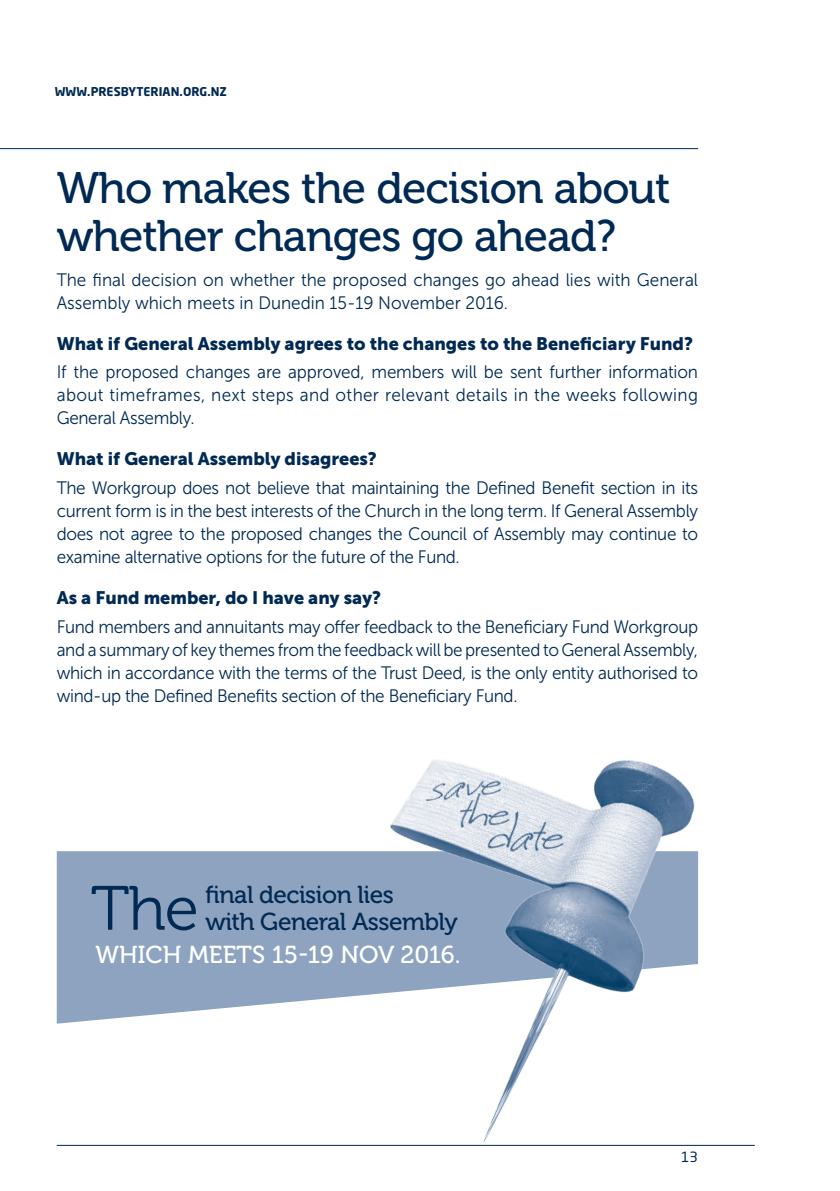
<style>
.page{position:relative;width:840px;height:1191px;background:#fff}
.page>*{position:absolute;margin:0;border:0;box-sizing:border-box;transform-origin:0 0}
.CFC_Heading_H1_Blue{font:62.4px "Museo 300";color:#002953}
.CFC_Heading_H1_Blue-2{font:44px/48px "Museo 500";letter-spacing:-.02em;color:#002953}
.CFC_Heading_H1_Blue-3{font:24.4px/26.6px "Museo 500";letter-spacing:-.02em;color:#002953}
.CFC_Heading_H1_Blue-4{font:24.4px "Museo 500";color:#fff}
.CFC_Body_Text_NORMAL{font:18px/23px "Museo Sans 300";color:#002953;text-align:justify;scale:.95 1}
.CFC_Heading_H2_Blue{font:18px "Museo Sans 900";color:#002953}
.t1{font:14px "Neo Sans Std";color:#002953}
.t2{font:700 12px "Neo Sans Std";letter-spacing:.01em;color:#002953}
</style>
<div class="page">
<div style="left:57px;top:851px;width:184px;height:172px;background:#8ea3bf"></div>
<img style="left:241px;top:760px;width:514px;height:386px">
<hr style="left:57px;top:1145px;width:697px;height:1px;background:#002953">
<hr style="left:0;top:148px;width:697px;height:1px;background:#002953">
<p class="t2" style="left:55px;top:83px;width:173px">WWW.PRESBYTERIAN.ORG.NZ</p>
<p class="CFC_Heading_H1_Blue-2" style="left:57px;top:165px;width:615px">Who makes the decision about whether changes go ahead?</p>
<p class="CFC_Body_Text_NORMAL" style="left:57px;top:268px;width:676px">The final decision on whether the proposed changes go ahead lies with General<br>Assembly which meets in Dunedin 15-19 November 2016.</p>
<p class="CFC_Heading_H2_Blue" style="left:57px;top:333px;width:637px">What if General Assembly agrees to the changes to the Beneficiary Fund?</p>
<p class="CFC_Body_Text_NORMAL" style="left:57px;top:361px;width:676px">If the proposed changes are approved, members will be sent further information about timeframes, next steps and other relevant details in the weeks following General Assembly.</p>
<p class="CFC_Heading_H2_Blue" style="left:57px;top:449px;width:321px">What if General Assembly disagrees?</p>
<p class="CFC_Body_Text_NORMAL" style="left:57px;top:476px;width:676px">The Workgroup does not believe that maintaining the Defined Benefit section in its current form is in the best interests of the Church in the long term. If General Assembly does not agree to the proposed changes the Council of Assembly may continue to examine alternative options for the future of the Fund.</p>
<p class="CFC_Heading_H2_Blue" style="left:57px;top:587px;width:326px">As a Fund member, do I have any say?</p>
<p class="CFC_Body_Text_NORMAL" style="left:57px;top:615px;width:676px">Fund members and annuitants may offer feedback to the Beneficiary Fund Workgroup and a summary of key themes from the feedback will be presented to General Assembly, which in accordance with the terms of the Trust Deed, is the only entity authorised to wind-up the Defined Benefits section of the Beneficiary Fund.</p>
<p class="CFC_Heading_H1_Blue" style="left:91px;top:874px;width:109px">The</p>
<p class="CFC_Heading_H1_Blue-3" style="left:205px;top:881px;width:254px">final decision lies<br>with General Assembly</p>
<p class="CFC_Heading_H1_Blue-4" style="left:95px;top:941px;width:366px">WHICH MEETS 15-19 NOV 2016.</p>
<p class="t1" style="left:680px;top:1148px;width:19px">13</p>
</div>
